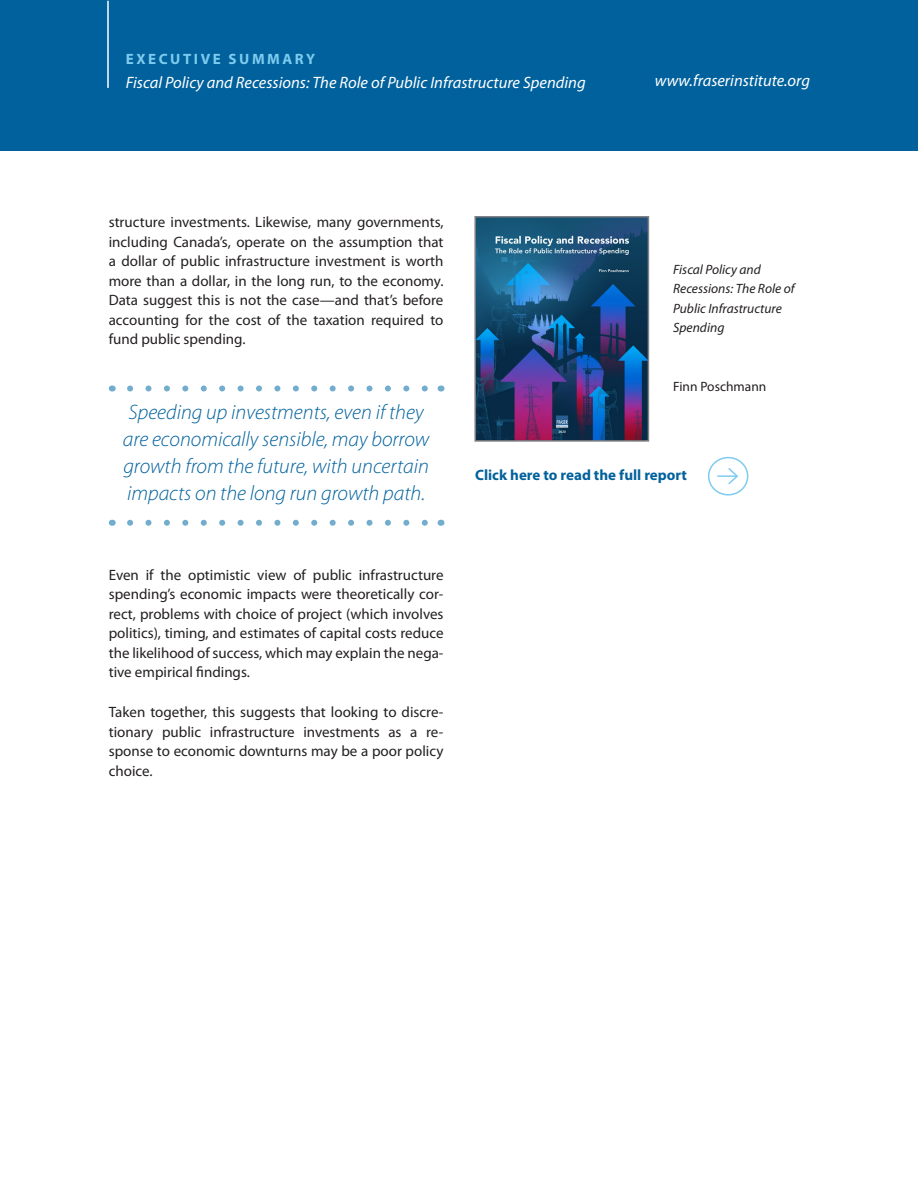
<style>
.page{position:relative;width:918px;height:1188px;background:#fff}
.page>*{position:absolute;margin:0;border:0;box-sizing:border-box;transform-origin:0 0}
.Pull_quote{font:italic 300 21px/27px "Myriad Pro";color:#00619c}
.Diagram_caption___Re{font:italic 16.5px "Myriad Pro";color:#fff}
.Body_copy{font:15px/19.5px "Myriad Pro";color:#231f20;text-align:justify}
.t1{font:700 15px "Myriad Pro";color:#00619c}
.t2{font:700 15px "Myriad Pro";letter-spacing:.17em;color:#7dccef}
.Diagram_caption___Re-2{font:italic 13.5px/19.5px "Myriad Pro";color:#231f20}
.Diagram_caption___Re-3{font:13.5px "Myriad Pro";color:#231f20}
</style>
<div class="page">
<svg style="left:130px;top:386px;width:298px;height:6px"></svg>
<svg style="left:130px;top:520px;width:298px;height:6px"></svg>
<div style="left:0;top:0;width:918px;height:150px;background:#00619c"></div>
<hr style="left:107px;top:1px;width:2px;height:87px;background:#fff">
<div style="left:708px;top:457px;width:40px;height:39px;border:2px solid #7dccef;border-radius:50%"></div>
<svg style="left:717px;top:468px;width:21px;height:17px"></svg>
<img style="left:477px;top:219px;width:169px;height:220px">
<div style="left:474px;top:216px;width:175px;height:226px;border:2px solid #808285"></div>
<p class="t2" style="left:126px;top:49px;width:191px">EXECUTIVE SUMMARY</p>
<p class="Diagram_caption___Re" style="left:126px;top:73px;width:461px">Fiscal Policy and Recessions: The Role of Public Infrastructure Spending</p>
<p class="Body_copy" style="left:109px;top:212px;width:336px">structure investments. Likewise, many governments, including Canada’s, operate on the assumption that a dollar of public infrastructure investment is worth more than a dollar, in the long run, to the economy.<br>Data suggest this is not the case—and that’s before accounting for the cost of the taxation required to fund public spending.</p>
<p class="Diagram_caption___Re" style="left:655px;top:71px;width:157px">www.fraserinstitute.org</p>
<p class="Diagram_caption___Re-2" style="left:673px;top:259px;width:123px">Fiscal Policy and<br>Recessions: The Role of<br>Public Infrastructure<br>Spending</p>
<p class="Diagram_caption___Re-3" style="left:673px;top:378px;width:95px">Finn Poschmann</p>
<p class="Pull_quote" style="left:123px;top:399px;width:308px">Speeding up investments, even if they are economically sensible, may borrow growth from the future, with uncertain impacts on the long run growth path.</p>
<p class="Body_copy" style="left:109px;top:565px;width:336px">Even if the optimistic view of public infrastructure spending’s economic impacts were theoretically cor&shy;rect, problems with choice of project (which involves politics), timing, and estimates of capital costs reduce the likelihood of success, which may explain the nega&shy;tive empirical findings.</p>
<p class="Body_copy" style="left:109px;top:702px;width:336px">Taken together, this suggests that looking to discre&shy;tionary public infrastructure investments as a re&shy;sponse to economic downturns may be a poor policy choice.</p>
<p class="t1" style="left:475px;top:465px;width:213px">Click here to read the full report</p>
</div>
